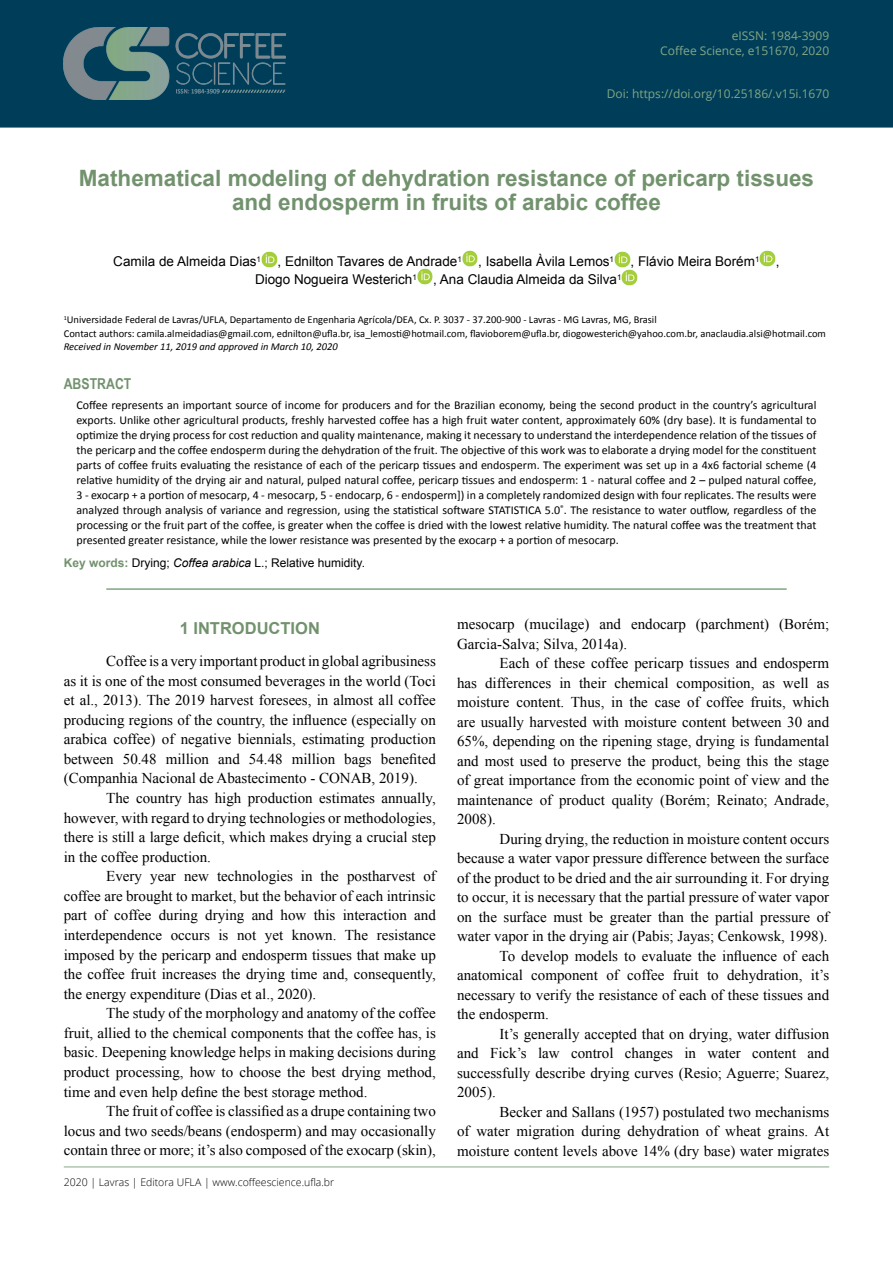
<style>
.page{position:relative;width:893px;height:1263px;background:#fff}
.page>*{position:absolute;margin:0;border:0;box-sizing:border-box;transform-origin:0 0}
.t1{font:700 22.5px/24px "Arial";color:#72926e;text-align:center}
.t2{font:700 16.5px "Arial";color:#72926e}
.t3{font:15px/19.5px "Times New Roman";color:#000;text-align:justify}
.t4{font:700 15px "Arial Narrow";color:#72926e}
.t5{font:13.5px/18px "Arial";color:#000}
.t6{font:12px/15px "Calibri";color:#000;text-align:justify}
.t7{font:12px "Arial";color:#000}
.t8{font:12px/15px "Open Sans";color:#84a886;text-align:right}
.t9{font:12px "Open Sans";color:#81a683}
.t10{font:10.5px/13.5px "Calibri";color:#000}
.t11{font:italic 10.5px "Calibri";color:#000}
.t12{font:300 10.5px "Open Sans";color:#000}
.s1{font-weight:700;color:#72926e}
.s2{font-style:italic}
</style>
<div class="page">
<div style="left:0;top:0;width:893px;height:128px;background:#003d58"></div>
<img style="left:64px;top:28px;width:222px;height:72px">
<hr style="left:64px;top:1166px;width:765px;height:1px;background:#84a886">
<hr style="left:106px;top:588px;width:681px;height:2px;background:#81a683">
<img style="left:261px;top:251px;width:16px;height:16px">
<img style="left:462px;top:251px;width:16px;height:16px">
<img style="left:614px;top:252px;width:16px;height:16px">
<img style="left:759px;top:250px;width:17px;height:16px">
<img style="left:417px;top:269px;width:16px;height:15px">
<img style="left:621px;top:270px;width:17px;height:16px">
<p class="t8" style="left:660px;top:28px;width:170px">eISSN: 1984-3909<br>Coffee Science, e151670, 2020</p>
<p class="t9" style="left:607px;top:86px;width:224px">Doi: https://doi.org/10.25186/.v15i.1670</p>
<h1 class="t1" style="left:79px;top:167px;width:737px">Mathematical modeling of dehydration resistance of pericarp tissues and endosperm in fruits of arabic coffee</h1>
<p class="t5" style="left:255px;top:252px;width:526px;text-indent:-142px">Camila de Almeida Dias<sup>1</sup> , Ednilton Tavares de Andrade<sup>1</sup> , Isabella Àvila Lemos<sup>1</sup> , Flávio Meira Borém<sup>1</sup> ,<br>Diogo Nogueira Westerich<sup>1</sup> , Ana Claudia Almeida da Silva<sup>1</sup></p>
<p class="t10" style="left:64px;top:313px;width:764px"><sup>1</sup>Universidade Federal de Lavras/UFLA, Departamento de Engenharia Agrícola/DEA, Cx. P. 3037 - 37.200-900 - Lavras - MG Lavras, MG, Brasil<br>Contact authors: camila.almeidadias@gmail.com, ednilton@ufla.br, isa_lemosti@hotmail.com, flavioborem@ufla.br, diogowesterich@yahoo.com.br, anaclaudia.alsi@hotmail.com</p>
<p class="t11" style="left:64px;top:339px;width:276px">Received in November 11, 2019 and approved in March 10, 2020</p>
<p class="t4" style="left:64px;top:373px;width:69px">ABSTRACT</p>
<p class="t6" style="left:77px;top:397px;width:741px">Coffee represents an important source of income for producers and for the Brazilian economy, being the second product in the country’s agricultural exports. Unlike other agricultural products, freshly harvested coffee has a high fruit water content, approximately 60% (dry base). It is fundamental to optimize the drying process for cost reduction and quality maintenance, making it necessary to understand the interdependence relation of the tissues of the pericarp and the coffee endosperm during the dehydration of the fruit. The objective of this work was to elaborate a drying model for the constituent parts of coffee fruits evaluating the resistance of each of the pericarp tissues and endosperm. The experiment was set up in a 4x6 factorial scheme (4 relative humidity of the drying air and natural, pulped natural coffee, pericarp tissues and endosperm: 1 - natural coffee and 2 – pulped natural coffee, 3 - exocarp + a portion of mesocarp, 4 - mesocarp, 5 - endocarp, 6 - endosperm]) in a completely randomized design with four replicates. The results were analyzed through analysis of variance and regression, using the statistical software STATISTICA 5.0<sup>®</sup>. The resistance to water outflow, regardless of the processing or the fruit part of the coffee, is greater when the coffee is dried with the lowest relative humidity. The natural coffee was the treatment that presented greater resistance, while the lower resistance was presented by the exocarp + a portion of mesocarp.</p>
<p class="t7" style="left:64px;top:555px;width:303px"><span class="s1">Key words:</span> Drying; <span class="s2">Coffea arabica</span> L.; Relative humidity.</p>
<p class="t2" style="left:180px;top:617px;width:142px">1 INTRODUCTION</p>
<p class="t3" style="left:64px;top:651px;width:374px;text-indent:43px">Coffee is a very important product in global agribusiness as it is one of the most consumed beverages in the world (Toci et al., 2013). The 2019 harvest foresees, in almost all coffee producing regions of the country, the influence (especially on arabica coffee) of negative biennials, estimating production between 50.48 million and 54.48 million bags benefited (Companhia Nacional de Abastecimento - CONAB, 2019).</p>
<p class="t3" style="left:64px;top:788px;width:374px;text-indent:43px">The country has high production estimates annually, however, with regard to drying technologies or methodologies, there is still a large deficit, which makes drying a crucial step in the coffee production.</p>
<p class="t3" style="left:64px;top:866px;width:374px;text-indent:43px">Every year new technologies in the postharvest of coffee are brought to market, but the behavior of each intrinsic part of coffee during drying and how this interaction and interdependence occurs is not yet known. The resistance imposed by the pericarp and endosperm tissues that make up the coffee fruit increases the drying time and, consequently, the energy expenditure (Dias et al., 2020).</p>
<p class="t3" style="left:64px;top:1003px;width:374px;text-indent:43px">The study of the morphology and anatomy of the coffee fruit, allied to the chemical components that the coffee has, is basic. Deepening knowledge helps in making decisions during product processing, how to choose the best drying method, time and even help define the best storage method.</p>
<p class="t3" style="left:64px;top:1101px;width:374px;text-indent:43px">The fruit of coffee is classified as a drupe containing two locus and two seeds/beans (endosperm) and may occasionally contain three or more; it’s also composed of the exocarp (skin),</p>
<p class="t12" style="left:64px;top:1175px;width:272px">2020 | Lavras | Editora UFLA | www.coffeescience.ufla.br</p>
<p class="t3" style="left:457px;top:614px;width:374px">mesocarp (mucilage) and endocarp (parchment) (Borém;<br>Garcia-Salva; Silva, 2014a).</p>
<p class="t3" style="left:457px;top:653px;width:374px;text-indent:43px">Each of these coffee pericarp tissues and endosperm has differences in their chemical composition, as well as moisture content. Thus, in the case of coffee fruits, which are usually harvested with moisture content between 30 and 65%, depending on the ripening stage, drying is fundamental and most used to preserve the product, being this the stage of great importance from the economic point of view and the maintenance of product quality (Borém; Reinato; Andrade, 2008).</p>
<p class="t3" style="left:500px;top:829px;width:331px">During drying, the reduction in moisture content occurs</p>
<p class="t3" style="left:457px;top:848px;width:374px">because a water vapor pressure difference between the surface</p>
<p class="t3" style="left:457px;top:868px;width:374px">of the product to be dried and the air surrounding it. For drying</p>
<p class="t3" style="left:457px;top:887px;width:374px">to occur, it is necessary that the partial pressure of water vapor</p>
<p class="t3" style="left:457px;top:907px;width:374px">on the surface must be greater than the partial pressure of</p>
<p class="t3" style="left:457px;top:926px;width:372px">water vapor in the drying air (Pabis; Jayas; Cenkowsk, 1998).</p>
<p class="t3" style="left:500px;top:946px;width:331px">To develop models to evaluate the influence of each</p>
<p class="t3" style="left:457px;top:965px;width:374px">anatomical component of coffee fruit to dehydration, it’s</p>
<p class="t3" style="left:457px;top:985px;width:374px">necessary to verify the resistance of each of these tissues and</p>
<p class="t3" style="left:457px;top:1004px;width:93px">the endosperm.</p>
<p class="t3" style="left:500px;top:1024px;width:331px">It’s generally accepted that on drying, water diffusion</p>
<p class="t3" style="left:457px;top:1043px;width:374px">and Fick’s law control changes in water content and</p>
<p class="t3" style="left:457px;top:1063px;width:374px">successfully describe drying curves (Resio; Aguerre; Suarez,</p>
<p class="t3" style="left:457px;top:1082px;width:40px">2005).</p>
<p class="t3" style="left:500px;top:1102px;width:331px">Becker and Sallans (1957) postulated two mechanisms</p>
<p class="t3" style="left:457px;top:1121px;width:374px">of water migration during dehydration of wheat grains. At</p>
<p class="t3" style="left:457px;top:1141px;width:374px">moisture content levels above 14% (dry base) water migrates</p>
</div>
